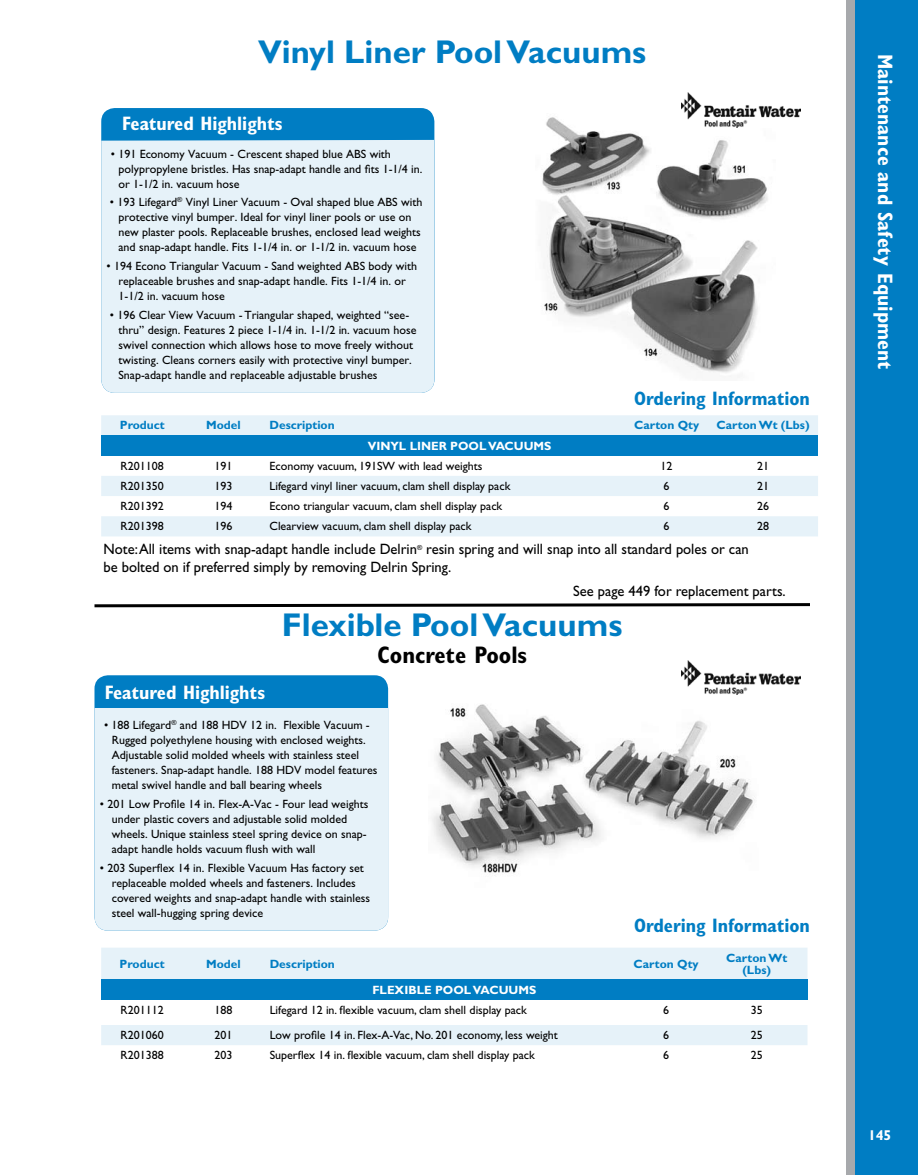
<style>
.page{position:relative;width:918px;height:1175px;background:#fff}
.page>*{position:absolute;margin:0;border:0;box-sizing:border-box;transform-origin:0 0}
.t1{font:700 33px "Gill Sans Std";color:#007dc3}
.t2{font:700 condensed 24px "Gill Sans Std";color:#000}
.t3{font:700 condensed 21px "Gill Sans Std";color:#fff}
.t4{font:700 condensed 19.5px "Gill Sans Std";color:#007dc3}
.t5{font:700 condensed 19.5px "Gill Sans Std";color:#fff}
.t6{font:15px/18px "Gill Sans Std";color:#000}
.t7{font:700 14.25px "Gill Sans Std";color:#fff}
.t8{font:12px/15px "Gill Sans Std";color:#000}
.t9{font:700 12px/12px "Gill Sans Std";color:#007dc3;text-align:center}
.t10{font:700 12px "Gill Sans Std";color:#fff}
</style>
<div class="page">
<div style="left:855px;top:0;width:63px;height:1174px;background:#007dc3"></div>
<div style="left:846px;top:0;width:9px;height:1174px;background:#a7a9ac"></div>
<svg style="left:101px;top:415px;width:717px;height:121px;fill:#e6f2f9"></svg>
<div style="left:101px;top:435px;width:717px;height:20px;background:#007dc3"></div>
<img style="left:542px;top:102px;width:226px;height:271px">
<div style="left:101px;top:108px;width:333px;height:285px;background:#007dc3;border-radius:14px"></div>
<div style="left:101px;top:140px;width:333px;height:253px;background:#e6f2f9"></div>
<img style="left:682px;top:93px;width:119px;height:34px">
<svg style="left:101px;top:948px;width:707px;height:97px;fill:#e6f2f9"></svg>
<div style="left:101px;top:979px;width:707px;height:21px;background:#007dc3"></div>
<img style="left:432px;top:694px;width:323px;height:179px">
<div style="left:94px;top:675px;width:294px;height:255px;background:#007dc3;border-radius:14px"></div>
<div style="left:94px;top:708px;width:294px;height:222px;background:#e6f2f9"></div>
<img style="left:682px;top:660px;width:119px;height:34px">
<svg style="left:94px;top:603px;width:716px;height:5px"></svg>
<h1 class="t1" style="left:258px;top:32px;width:390px">Vinyl Liner Pool Vacuums</h1>
<h3 class="t5" style="left:122px;top:112px;width:162px">Featured Highlights</h3>
<p class="t8" style="left:118px;top:146px;width:306px;text-indent:-8px">• 191 Economy Vacuum - Crescent shaped blue ABS with polypropylene bristles. Has snap-adapt handle and fits 1-1/4 in. or 1-1/2 in. vacuum hose</p>
<p class="t8" style="left:110px;top:195px;width:314px;text-align:center">• 193 Lifegard<sup>®</sup> Vinyl Liner Vacuum - Oval shaped blue ABS with protective vinyl bumper. Ideal for vinyl liner pools or use on new plaster pools. Replaceable brushes, enclosed lead weights and snap-adapt handle. Fits 1-1/4 in. or 1-1/2 in. vacuum hose</p>
<p class="t8" style="left:118px;top:259px;width:300px;text-indent:-12px">• 194 Econo Triangular Vacuum - Sand weighted ABS body with replaceable brushes and snap-adapt handle. Fits 1-1/4 in. or<br>1-1/2 in. vacuum hose</p>
<p class="t8" style="left:118px;top:307px;width:299px;text-indent:-9px">• 196 Clear View Vacuum - Triangular shaped, weighted “see&shy;thru” design. Features 2 piece 1-1/4 in. 1-1/2 in. vacuum hose swivel connection which allows hose to move freely without twisting. Cleans corners easily with protective vinyl bumper.<br>Snap-adapt handle and replaceable adjustable brushes</p>
<h3 class="t4" style="left:634px;top:387px;width:177px">Ordering Information</h3>
<p class="t9" style="left:120px;top:419px;width:46px">Product</p>
<p class="t9" style="left:206px;top:419px;width:36px">Model</p>
<p class="t9" style="left:270px;top:419px;width:67px">Description</p>
<p class="t9" style="left:634px;top:419px;width:67px">Carton Qty</p>
<p class="t9" style="left:717px;top:419px;width:95px">Carton Wt (Lbs)</p>
<p class="t10" style="left:368px;top:438px;width:185px">VINYL LINER POOL VACUUMS</p>
<p class="t8" style="left:121px;top:458px;width:45px">R201108</p>
<p class="t8" style="left:214px;top:458px;width:19px">191</p>
<p class="t8" style="left:270px;top:458px;width:214px">Economy vacuum, 191SW with lead weights</p>
<p class="t8" style="left:661px;top:458px;width:13px">12</p>
<p class="t8" style="left:757px;top:458px;width:13px">21</p>
<p class="t8" style="left:121px;top:478px;width:45px">R201350</p>
<p class="t8" style="left:214px;top:478px;width:19px">193</p>
<p class="t8" style="left:270px;top:478px;width:242px">Lifegard vinyl liner vacuum, clam shell display pack</p>
<p class="t8" style="left:664px;top:478px;width:7px">6</p>
<p class="t8" style="left:757px;top:478px;width:13px">21</p>
<p class="t8" style="left:121px;top:499px;width:45px">R201392</p>
<p class="t8" style="left:214px;top:499px;width:19px">194</p>
<p class="t8" style="left:270px;top:499px;width:234px">Econo triangular vacuum, clam shell display pack</p>
<p class="t8" style="left:664px;top:499px;width:7px">6</p>
<p class="t8" style="left:757px;top:499px;width:13px">26</p>
<p class="t8" style="left:121px;top:519px;width:45px">R201398</p>
<p class="t8" style="left:214px;top:519px;width:19px">196</p>
<p class="t8" style="left:270px;top:519px;width:204px">Clearview vacuum, clam shell display pack</p>
<p class="t8" style="left:664px;top:519px;width:7px">6</p>
<p class="t8" style="left:757px;top:519px;width:13px">28</p>
<p class="t6" style="left:103px;top:540px;width:647px">Note: All items with snap-adapt handle include Delrin<sup>®</sup> resin spring and will snap into all standard poles or can be bolted on if preferred simply by removing Delrin Spring.</p>
<p class="t6" style="left:573px;top:582px;width:214px">See page 449 for replacement parts.</p>
<h1 class="t1" style="left:282px;top:605px;width:342px">Flexible Pool Vacuums</h1>
<h2 class="t2" style="left:377px;top:640px;width:151px">Concrete Pools</h2>
<h3 class="t5" style="left:105px;top:680px;width:162px">Featured Highlights</h3>
<p class="t8" style="left:112px;top:718px;width:267px;text-indent:-8px">• 188 Lifegard<sup>®</sup> and 188 HDV 12 in. Flexible Vacuum - Rugged polyethylene housing with enclosed weights.<br>Adjustable solid molded wheels with stainless steel fasteners. Snap-adapt handle. 188 HDV model features metal swivel handle and ball bearing wheels</p>
<p class="t8" style="left:112px;top:796px;width:258px;text-indent:-12px">• 201 Low Profile 14 in. Flex-A-Vac - Four lead weights under plastic covers and adjustable solid molded wheels. Unique stainless steel spring device on snap&shy;adapt handle holds vacuum flush with wall</p>
<p class="t8" style="left:112px;top:860px;width:260px;text-indent:-12px">• 203 Superflex 14 in. Flexible Vacuum Has factory set replaceable molded wheels and fasteners. Includes covered weights and snap-adapt handle with stainless steel wall-hugging spring device</p>
<h3 class="t4" style="left:634px;top:913px;width:177px">Ordering Information</h3>
<p class="t9" style="left:120px;top:957px;width:46px">Product</p>
<p class="t9" style="left:206px;top:957px;width:36px">Model</p>
<p class="t9" style="left:270px;top:957px;width:67px">Description</p>
<p class="t9" style="left:634px;top:957px;width:67px">Carton Qty</p>
<p class="t9" style="left:726px;top:951px;width:62px">Carton Wt (Lbs)</p>
<p class="t10" style="left:372px;top:982px;width:165px">FLEXIBLE POOL VACUUMS</p>
<p class="t8" style="left:121px;top:1002px;width:45px">R201112</p>
<p class="t8" style="left:214px;top:1002px;width:19px">188</p>
<p class="t8" style="left:270px;top:1002px;width:259px">Lifegard 12 in. flexible vacuum, clam shell display pack</p>
<p class="t8" style="left:663px;top:1002px;width:7px">6</p>
<p class="t8" style="left:751px;top:1002px;width:13px">35</p>
<p class="t8" style="left:121px;top:1027px;width:45px">R201060</p>
<p class="t8" style="left:214px;top:1027px;width:19px">201</p>
<p class="t8" style="left:270px;top:1027px;width:290px">Low profile 14 in. Flex-A-Vac, No. 201 economy, less weight</p>
<p class="t8" style="left:663px;top:1027px;width:7px">6</p>
<p class="t8" style="left:751px;top:1027px;width:13px">25</p>
<p class="t8" style="left:121px;top:1047px;width:45px">R201388</p>
<p class="t8" style="left:214px;top:1047px;width:19px">203</p>
<p class="t8" style="left:270px;top:1047px;width:267px">Superflex 14 in. flexible vacuum, clam shell display pack</p>
<p class="t8" style="left:663px;top:1047px;width:7px">6</p>
<p class="t8" style="left:751px;top:1047px;width:13px">25</p>
<h3 class="t3" style="left:898px;top:54px;width:317px;rotate:90deg">Maintenance and Safety Equipment</h3>
<p class="t7" style="left:868px;top:1126px;width:25px">145</p>
</div>
